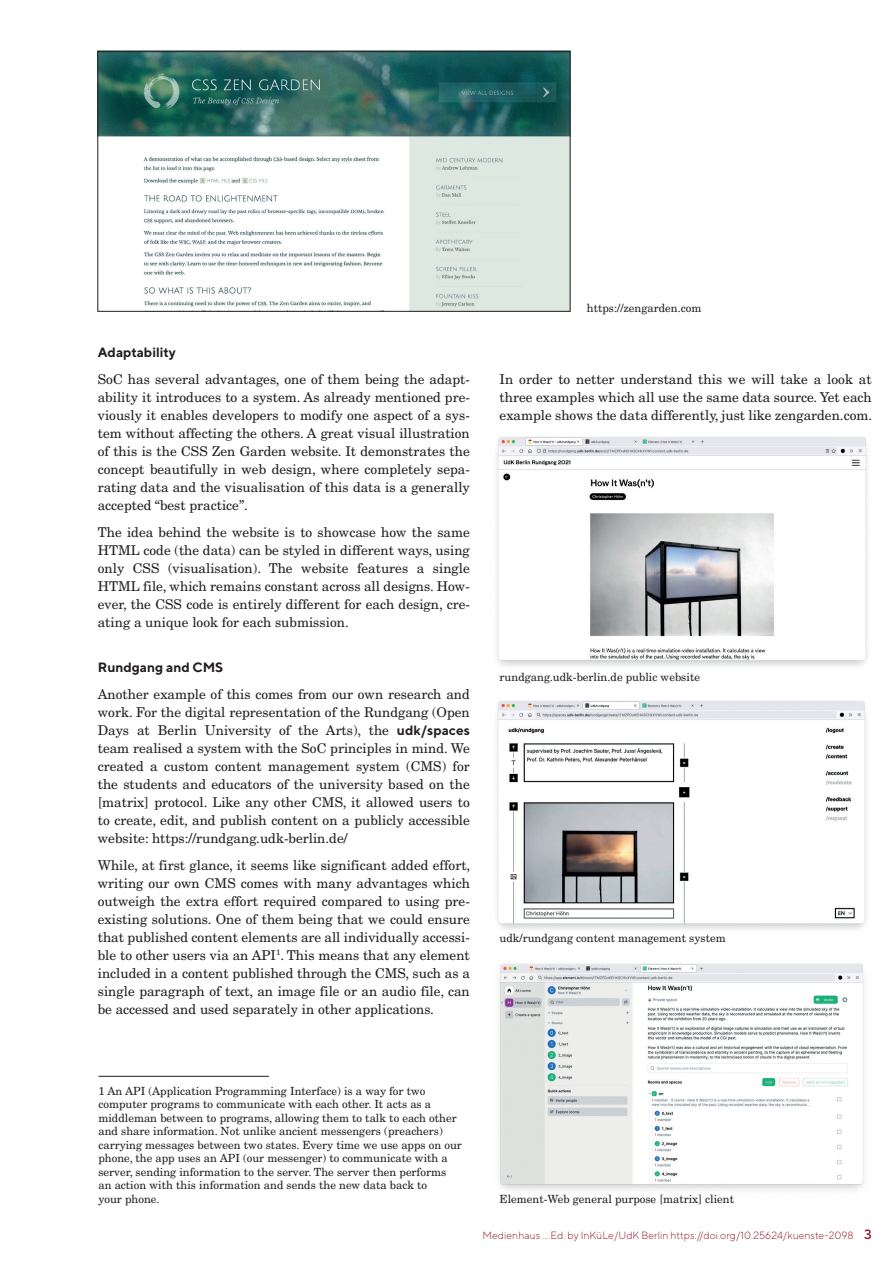
<style>
.page{position:relative;width:893px;height:1263px;background:#fff}
.page>*{position:absolute;margin:0;border:0;box-sizing:border-box;transform-origin:0 0}
.t1{font:13.5px/18px "New Century Schlbk";color:#231f20;text-align:justify}
.t2{font:700 13.5px "TT Norms";color:#231f20}
.t3{font:11.25px/13.5px "New Century Schlbk";color:#231f20}
.t4{font:300 10.5px "TT Norms";color:#921828}
.s1{font-family:"TT Norms";font-weight:700}
.s2{font-weight:500;font-size:13.5px}
</style>
<div class="page">
<hr style="left:98px;top:1076px;width:171px;height:1px;background:#231f20">
<img style="left:100px;top:53px;width:468px;height:257px">
<div style="left:98px;top:51px;width:472px;height:261px;border:1px solid #231f20"></div>
<img style="left:496px;top:437px;width:372px;height:230px">
<img style="left:496px;top:700px;width:370px;height:230px">
<img style="left:499px;top:963px;width:365px;height:227px">
<p class="t2" style="left:98px;top:343px;width:80px">Adaptability</p>
<p class="t1" style="left:98px;top:370px;width:374px">SoC has several advantages, one of them being the adapt&shy;ability it introduces to a system. As already mentioned pre&shy;viously it enables developers to modify one aspect of a sys&shy;tem without affecting the others. A great visual illustration of this is the CSS Zen Garden website. It demonstrates the concept beautifully in web design, where completely sepa&shy;rating data and the visualisation of this data is a generally accepted “best practice”.</p>
<p class="t1" style="left:98px;top:523px;width:374px">The idea behind the website is to showcase how the same HTML code (the data) can be styled in different ways, using only CSS (visualisation). The website features a single HTML file, which remains constant across all designs. How&shy;ever, the CSS code is entirely different for each design, cre&shy;ating a unique look for each submission.</p>
<p class="t2" style="left:98px;top:658px;width:127px">Rundgang and CMS</p>
<p class="t1" style="left:98px;top:685px;width:374px">Another example of this comes from our own research and work. For the digital representation of the Rundgang (Open Days at Berlin University of the Arts), the <span class="s1">udk/spaces </span>team realised a system with the SoC principles in mind. We created a custom content management system (CMS) for the students and educators of the university based on the [matrix] protocol. Like any other CMS, it allowed users to to create, edit, and publish content on a publicly accessible website: https://rundgang.udk-berlin.de/</p>
<p class="t1" style="left:98px;top:856px;width:374px">While, at first glance, it seems like significant added effort, writing our own CMS comes with many advantages which outweigh the extra effort required compared to using pre&shy;existing solutions. One of them being that we could ensure that published content elements are all individually accessi&shy;ble to other users via an API<sup>1</sup>. This means that any element included in a content published through the CMS, such as a single paragraph of text, an image file or an audio file, can be accessed and used separately in other applications.</p>
<p class="t3" style="left:587px;top:301px;width:116px">https://zengarden.com</p>
<p class="t1" style="left:500px;top:370px;width:374px">In order to netter understand this we will take a look at three examples which all use the same data source. Yet each example shows the data differently, just like zengarden.com.</p>
<p class="t3" style="left:500px;top:670px;width:202px">rundgang.udk-berlin.de public website</p>
<p class="t3" style="left:500px;top:931px;width:228px">udk/rundgang content management system</p>
<p class="t3" style="left:98px;top:1084px;width:365px">1 An API (Application Programming Interface) is a way for two computer programs to communicate with each other. It acts as a middleman between to programs, allowing them to talk to each other and share information. Not unlike ancient messengers (preachers) carrying messages between two states. Every time we use apps on our phone, the app uses an API (our messenger) to communicate with a server, sending information to the server. The server then performs an action with this information and sends the new data back to<br>your phone.</p>
<p class="t3" style="left:500px;top:1192px;width:236px">Element-Web general purpose [matrix] client</p>
<p class="t4" style="left:482px;top:1228px;width:391px">Medienhaus ... Ed. by InKüLe/UdK Berlin https://doi.org/10.25624/kuenste-2098 <span class="s2">3</span></p>
</div>
